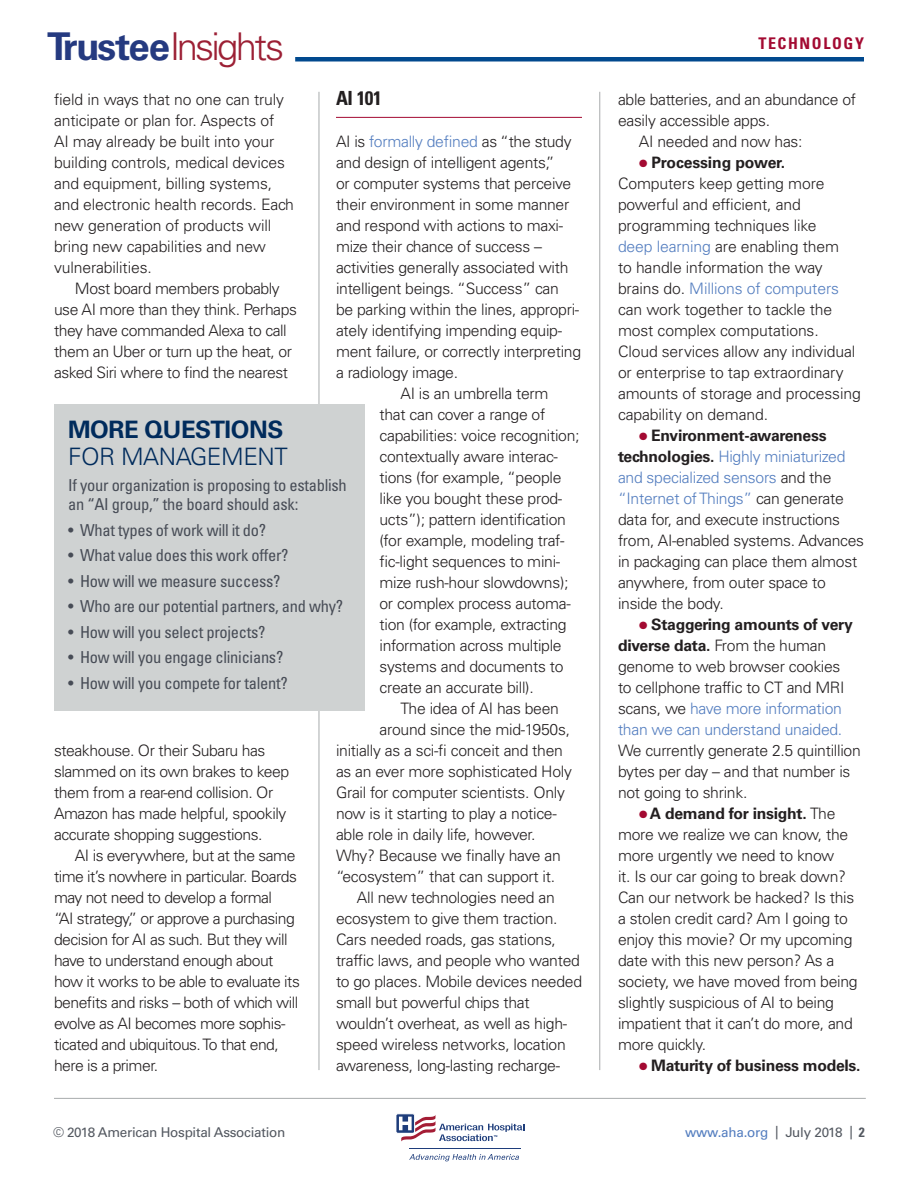
<style>
.page{position:relative;width:918px;height:1188px;background:#fff}
.page>*{position:absolute;margin:0;border:0;box-sizing:border-box;transform-origin:0 0}
.t1{font:300 38.25px "Univers LT Std";letter-spacing:-.075em;color:#9c2035}
.t2{font:700 24px "Univers LT Std";letter-spacing:-.02em;color:#002b5c}
.t3{font:300 24px "Univers LT Std";letter-spacing:-.02em;color:#002b5c}
.t4{font:700 condensed 19.5px "Univers LT Std";color:#231f20}
.t5{font:condensed 16.5px/19.5px "Univers LT Std";letter-spacing:-.015em;color:#474c56}
.t6{font:700 condensed 16.05px "Univers LT Std";letter-spacing:.1em;color:#a30a32}
.t7{font:300 15.75px/21px "Univers LT Std";letter-spacing:-.02em;color:#231f20}
.t8{font:700 15.75px "Univers LT Std";letter-spacing:-.02em;color:#231f20}
.t9{font:13.5px "Univers LT Std";letter-spacing:-.02em;color:#535860}
.t10{font:13.5px "Univers LT Std";letter-spacing:-.02em;color:#537dbf}
.s1{font-weight:700;color:#253a80}
.s2{color:#537dbf}
.s3{color:#a30a32}
.s4{font-weight:700}
.s5{color:#535860}
.s6{font-weight:700;font-stretch:condensed;color:#535860}
</style>
<div class="page">
<hr style="left:409px;top:1148px;width:112px;height:1px;background:#1e3d7b">
<svg style="left:409px;top:1154px;width:110px;height:7px"></svg>
<svg style="left:396px;top:1113px;width:128px;height:29px"></svg>
<hr style="left:54px;top:1098px;width:812px;height:1px;background:#a8abac">
<hr style="left:336px;top:117px;width:246px;height:1px;background:#a30a32">
<hr style="left:319px;top:92px;width:1px;height:978px;background:#a8abac">
<hr style="left:599px;top:92px;width:1px;height:978px;background:#a8abac">
<div style="left:295px;top:57px;width:569px;height:5px;background:#01498e"></div>
<hr style="left:43px;top:28px;width:1px;height:43px;background:#537dbf">
<hr style="left:43px;top:82px;width:254px;height:1px;background:#537dbf">
<div style="left:54px;top:404px;width:310px;height:307px;background:#cfd2d2"></div>
<h1 class="t1" style="left:47px;top:24px;width:239px"><span class="s1">Trustee</span>Insights</h1>
<p class="t6" style="left:758px;top:33px;width:107px">TECHNOLOGY</p>
<p class="t4" style="left:336px;top:86px;width:47px">AI 101</p>
<p class="t7" style="left:336px;top:131px;width:237px">AI is <span class="s2">formally defined</span> as “the study</p>
<p class="t7" style="left:336px;top:152px;width:220px">and design of intelligent agents,”</p>
<p class="t7" style="left:336px;top:173px;width:237px">or computer systems that perceive</p>
<p class="t7" style="left:336px;top:194px;width:235px">their environment in some manner</p>
<p class="t7" style="left:336px;top:215px;width:229px">and respond with actions to maxi-</p>
<p class="t7" style="left:336px;top:236px;width:207px">mize their chance of success –</p>
<p class="t7" style="left:336px;top:257px;width:234px">activities generally associated with</p>
<p class="t7" style="left:336px;top:278px;width:224px">intelligent beings. “Success” can</p>
<p class="t7" style="left:336px;top:299px;width:245px">be parking within the lines, appropri-</p>
<p class="t7" style="left:336px;top:320px;width:228px">ately identifying impending equip-</p>
<p class="t7" style="left:336px;top:341px;width:247px">ment failure, or correctly interpreting</p>
<p class="t7" style="left:336px;top:362px;width:124px">a radiology image.</p>
<p class="t7" style="left:400px;top:383px;width:150px">AI is an umbrella term</p>
<p class="t7" style="left:380px;top:404px;width:167px">that can cover a range of</p>
<p class="t7" style="left:380px;top:425px;width:202px">capabilities: voice recognition;</p>
<p class="t7" style="left:380px;top:446px;width:180px">contextually aware interac-</p>
<p class="t7" style="left:380px;top:467px;width:184px">tions (for example, “people</p>
<p class="t7" style="left:380px;top:488px;width:184px">like you bought these prod-</p>
<p class="t7" style="left:380px;top:509px;width:188px">ucts”); pattern identification</p>
<p class="t7" style="left:380px;top:530px;width:187px">(for example, modeling traf-</p>
<p class="t7" style="left:380px;top:551px;width:182px">fic-light sequences to mini-</p>
<p class="t7" style="left:380px;top:572px;width:191px">mize rush-hour slowdowns);</p>
<p class="t7" style="left:380px;top:593px;width:193px">or complex process automa-</p>
<p class="t7" style="left:380px;top:614px;width:189px">tion (for example, extracting</p>
<p class="t7" style="left:380px;top:635px;width:184px">information across multiple</p>
<p class="t7" style="left:380px;top:656px;width:185px">systems and documents to</p>
<p class="t7" style="left:380px;top:677px;width:156px">create an accurate bill).</p>
<p class="t7" style="left:400px;top:698px;width:160px">The idea of AI has been</p>
<p class="t7" style="left:380px;top:719px;width:192px">around since the mid-1950s,</p>
<p class="t7" style="left:336px;top:740px;width:228px">initially as a sci-fi conceit and then</p>
<p class="t7" style="left:336px;top:761px;width:237px">as an ever more sophisticated Holy</p>
<p class="t7" style="left:336px;top:782px;width:230px">Grail for computer scientists. Only</p>
<p class="t7" style="left:336px;top:803px;width:222px">now is it starting to play a notice-</p>
<p class="t7" style="left:336px;top:824px;width:201px">able role in daily life, however.</p>
<p class="t7" style="left:336px;top:845px;width:226px">Why? Because we finally have an</p>
<p class="t7" style="left:336px;top:866px;width:221px">“ecosystem” that can support it.</p>
<p class="t7" style="left:357px;top:887px;width:199px">All new technologies need an</p>
<p class="t7" style="left:336px;top:908px;width:223px">ecosystem to give them traction.</p>
<p class="t7" style="left:336px;top:929px;width:221px">Cars needed roads, gas stations,</p>
<p class="t7" style="left:336px;top:950px;width:245px">traffic laws, and people who wanted</p>
<p class="t7" style="left:336px;top:971px;width:248px">to go places. Mobile devices needed</p>
<p class="t7" style="left:336px;top:992px;width:195px">small but powerful chips that</p>
<p class="t7" style="left:336px;top:1013px;width:233px">wouldn’t overheat, as well as high-</p>
<p class="t7" style="left:336px;top:1034px;width:231px">speed wireless networks, location</p>
<p class="t7" style="left:336px;top:1055px;width:226px">awareness, long-lasting recharge-</p>
<p class="t7" style="left:54px;top:89px;width:241px">field in ways that no one can truly anticipate or plan for. Aspects of<br>AI may already be built into your building controls, medical devices and equipment, billing systems, and electronic health records. Each new generation of products will bring new capabilities and new vulnerabilities.</p>
<p class="t7" style="left:54px;top:278px;width:244px;text-indent:21px">Most board members probably use AI more than they think. Perhaps they have commanded Alexa to call them an Uber or turn up the heat, or asked Siri where to find the nearest</p>
<h2 class="t2" style="left:68px;top:416px;width:217px">MORE QUESTIONS</h2>
<h2 class="t3" style="left:68px;top:442px;width:221px">FOR MANAGEMENT</h2>
<p class="t5" style="left:68px;top:475px;width:280px">If your organization is proposing to establish an “AI group,” the board should ask:</p>
<p class="t5" style="left:68px;top:520px;width:200px">• What types of work will it do?</p>
<p class="t5" style="left:68px;top:545px;width:222px">• What value does this work offer?</p>
<p class="t5" style="left:68px;top:571px;width:214px">• How will we measure success?</p>
<p class="t5" style="left:68px;top:596px;width:277px">• Who are our potential partners, and why?</p>
<p class="t5" style="left:68px;top:622px;width:199px">• How will you select projects?</p>
<p class="t5" style="left:68px;top:647px;width:217px">• How will you engage clinicians?</p>
<p class="t5" style="left:68px;top:673px;width:221px">• How will you compete for talent?</p>
<p class="t7" style="left:54px;top:740px;width:237px">steakhouse. Or their Subaru has slammed on its own brakes to keep them from a rear-end collision. Or Amazon has made helpful, spookily accurate shopping suggestions.</p>
<p class="t7" style="left:54px;top:845px;width:247px;text-indent:21px">AI is everywhere, but at the same time it’s nowhere in particular. Boards may not need to develop a formal<br>“AI strategy,” or approve a purchasing decision for AI as such. But they will have to understand enough about how it works to be able to evaluate its benefits and risks – both of which will evolve as AI becomes more sophis&shy;ticated and ubiquitous. To that end, here is a primer.</p>
<p class="t9" style="left:53px;top:1125px;width:234px">© 2018 American Hospital Association</p>
<p class="t7" style="left:618px;top:89px;width:240px">able batteries, and an abundance of</p>
<p class="t7" style="left:618px;top:110px;width:154px">easily accessible apps.</p>
<p class="t7" style="left:639px;top:131px;width:165px">AI needed and now has:</p>
<p class="t7" style="left:618px;top:152px;width:244px;text-indent:21px"><span class="s3">●</span> <span class="s4">Processing power.<br></span>Computers keep getting more powerful and efficient, and programming techniques like<br><span class="s2">deep learning</span> are enabling them<br>to handle information the way brains do. <span class="s2">Millions of computers </span>can work together to tackle the most complex computations.<br>Cloud services allow any individual or enterprise to tap extraordinary amounts of storage and processing capability on demand.</p>
<p class="t7" style="left:618px;top:425px;width:248px;text-indent:21px"><span class="s3">●</span> <span class="s4">Environment-awareness technologies.</span> <span class="s2">Highly miniaturized and specialized sensors</span> and the <span class="s2">“Internet of Things”</span> can generate data for, and execute instructions from, AI-enabled systems. Advances in packaging can place them almost anywhere, from outer space to inside the body.</p>
<p class="t7" style="left:618px;top:614px;width:236px;text-indent:21px"><span class="s3">●</span> <span class="s4">Staggering amounts of very diverse data.</span> From the human genome to web browser cookies to cellphone traffic to CT and MRI scans, we <span class="s2">have more information than we can understand unaided.</span></p>
<p class="t7" style="left:618px;top:740px;width:244px">We currently generate 2.5 quintillion bytes per day – and that number is not going to shrink.</p>
<p class="t7" style="left:618px;top:803px;width:241px;text-indent:21px"><span class="s3">●</span> <span class="s4">A demand for insight.</span> The more we realize we can know, the more urgently we need to know<br>it. Is our car going to break down?<br>Can our network be hacked? Is this a stolen credit card? Am I going to enjoy this movie? Or my upcoming date with this new person? As a society, we have moved from being slightly suspicious of AI to being impatient that it can’t do more, and more quickly.</p>
<p class="t8" style="left:639px;top:1056px;width:223px"><span class="s3">●</span> Maturity of business models.</p>
<p class="t10" style="left:685px;top:1125px;width:181px">www.aha.org <span class="s5">| July 2018 |</span> <span class="s6">2</span></p>
</div>
